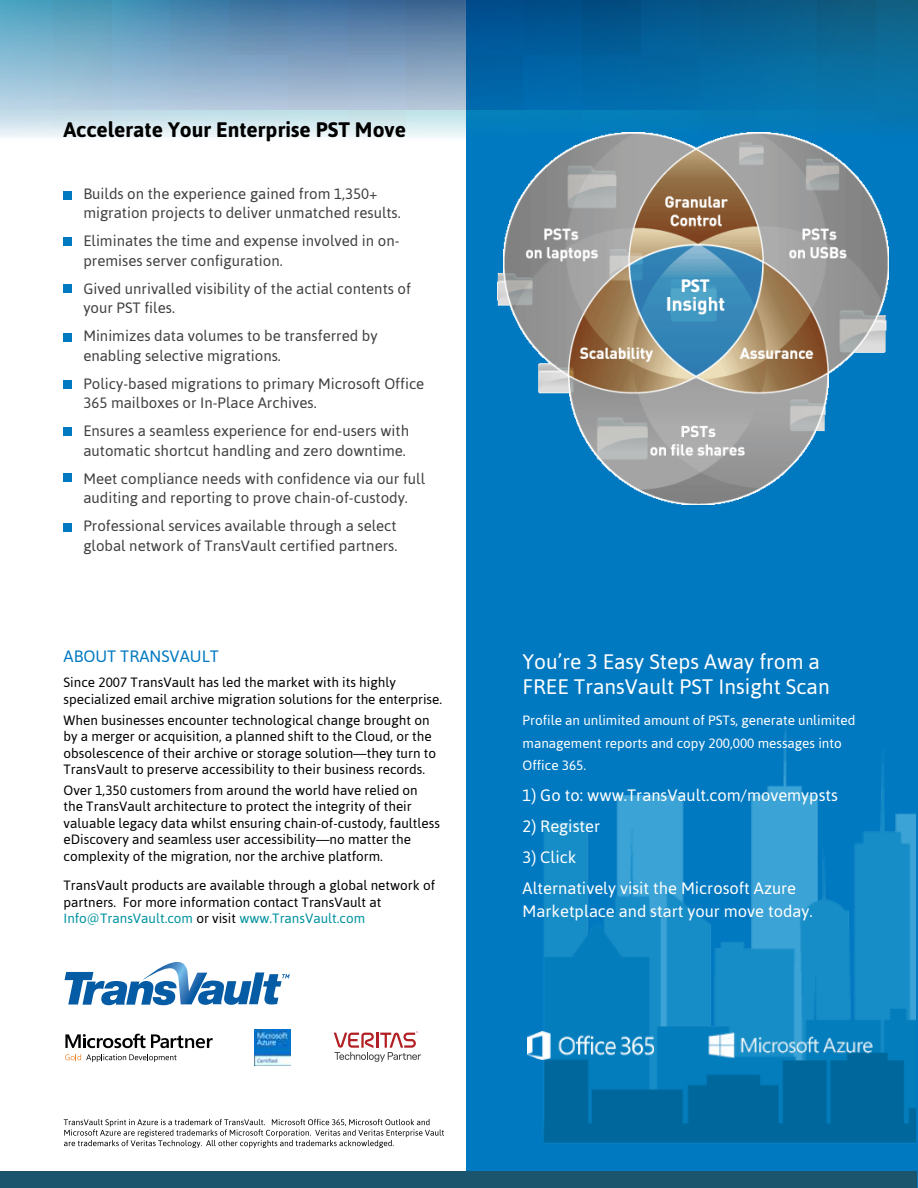
<style>
.page{position:relative;width:918px;height:1188px;background:#fff}
.page>*{position:absolute;margin:0;border:0;box-sizing:border-box;transform-origin:0 0}
.t1{font:21px/25.2px "Asap";color:#fff}
.t2{font:700 21px "Asap";color:#000}
.t3{font:700 18px "Asap";color:#fff}
.t4{font:16.5px/31px "Asap";color:#fff}
.t5{font:16.5px "Asap";color:#0079c1}
.t6{font:15px/19.5px "Asap";color:#414042}
.t7{font:13.5px/16.5px "Asap";color:#000}
.t8{font:13.5px/22.5px "Asap";color:#fff}
.s1{color:#00929f}
</style>
<div class="page">
<div style="left:466px;top:0;width:452px;height:1188px;background:#0079c1"></div>
<img style="left:468px;top:724px;width:448px;height:448px">
<div style="left:63px;top:191px;width:9px;height:9px;background:#0079c1"></div>
<div style="left:63px;top:238px;width:9px;height:8px;background:#0079c1"></div>
<div style="left:63px;top:285px;width:9px;height:8px;background:#0079c1"></div>
<div style="left:63px;top:333px;width:9px;height:8px;background:#0079c1"></div>
<div style="left:63px;top:380px;width:9px;height:8px;background:#0079c1"></div>
<div style="left:63px;top:428px;width:9px;height:8px;background:#0079c1"></div>
<div style="left:63px;top:474px;width:9px;height:8px;background:#0079c1"></div>
<div style="left:63px;top:523px;width:9px;height:8px;background:#0079c1"></div>
<div style="left:523px;top:110px;width:59px;height:54px;background:#037dbb"></div>
<div style="left:582px;top:110px;width:59px;height:54px;background:#047ebb"></div>
<div style="left:641px;top:110px;width:59px;height:54px;background:#047cba"></div>
<svg style="left:288px;top:110px;width:59px;height:27px"></svg>
<svg style="left:347px;top:110px;width:59px;height:27px"></svg>
<svg style="left:406px;top:110px;width:58px;height:27px"></svg>
<div style="left:464px;top:110px;width:59px;height:54px;background:#027cbe"></div>
<div style="left:700px;top:110px;width:59px;height:54px;background:#0479b7"></div>
<div style="left:759px;top:110px;width:58px;height:54px;background:#047ab8"></div>
<div style="left:817px;top:110px;width:59px;height:54px;background:#0479b6"></div>
<svg style="left:229px;top:110px;width:59px;height:27px"></svg>
<svg style="left:53px;top:110px;width:58px;height:27px"></svg>
<svg style="left:0;top:110px;width:53px;height:27px"></svg>
<svg style="left:170px;top:110px;width:59px;height:27px"></svg>
<svg style="left:111px;top:110px;width:59px;height:27px"></svg>
<div style="left:876px;top:110px;width:42px;height:54px;background:#0277ba"></div>
<svg style="left:0;top:0;width:918px;height:110px"></svg>
<svg style="left:65px;top:1033px;width:148px;height:29px"></svg>
<svg style="left:65px;top:962px;width:225px;height:43px"></svg>
<svg style="left:334px;top:1032px;width:87px;height:30px"></svg>
<div style="left:0;top:1172px;width:917px;height:16px;background:#1a546d"></div>
<img style="left:705px;top:1014px;width:171px;height:60px">
<img style="left:527px;top:1031px;width:126px;height:28px">
<svg style="left:64px;top:1119px;width:380px;height:29px"></svg>
<img style="left:254px;top:1029px;width:36px;height:36px">
<img style="left:498px;top:133px;width:390px;height:371px">
<h1 class="t2" style="left:63px;top:117px;width:344px">Accelerate Your Enterprise PST Move</h1>
<p class="t6" style="left:83px;top:184px;width:319px">Builds on the experience gained from 1,350+ migration projects to deliver unmatched results.</p>
<p class="t6" style="left:83px;top:231px;width:318px">Eliminates the time and expense involved in on&shy;premises server configuration.</p>
<p class="t6" style="left:83px;top:279px;width:329px">Gived unrivalled visibility of the actial contents of your PST files.</p>
<p class="t6" style="left:83px;top:326px;width:296px">Minimizes data volumes to be transferred by enabling selective migrations.</p>
<p class="t6" style="left:83px;top:374px;width:343px">Policy-based migrations to primary Microsoft Office<br>365 mailboxes or In-Place Archives.</p>
<p class="t6" style="left:83px;top:421px;width:327px">Ensures a seamless experience for end-users with automatic shortcut handling and zero downtime.</p>
<p class="t6" style="left:83px;top:469px;width:343px">Meet compliance needs with confidence via our full auditing and reporting to prove chain-of-custody.</p>
<p class="t6" style="left:83px;top:516px;width:316px">Professional services available through a select global network of TransVault certified partners.</p>
<p class="t5" style="left:64px;top:647px;width:157px">ABOUT TRANSVAULT</p>
<p class="t7" style="left:64px;top:674px;width:380px">Since 2007 TransVault has led the market with its highly specialized email archive migration solutions for the enterprise.</p>
<p class="t7" style="left:64px;top:711px;width:374px">When businesses encounter technological change brought on by a merger or acquisition, a planned shift to the Cloud, or the obsolescence of their archive or storage solution—they turn to TransVault to preserve accessibility to their business records.</p>
<p class="t7" style="left:64px;top:782px;width:378px">Over 1,350 customers from around the world have relied on the TransVault architecture to protect the integrity of their valuable legacy data whilst ensuring chain-of-custody, faultless eDiscovery and seamless user accessibility—no matter the complexity of the migration, nor the archive platform.</p>
<p class="t7" style="left:64px;top:877px;width:373px">TransVault products are available through a global network of partners. For more information contact TransVault at<br><span class="s1">Info@TransVault.com</span> or visit <span class="s1">www.TransVault.com</span></p>
<h2 class="t3" style="left:681px;top:275px;width:31px">PST</h2>
<h1 class="t1" style="left:523px;top:649px;width:309px">You’re 3 Easy Steps Away from a<br>FREE TransVault PST Insight Scan</h1>
<p class="t8" style="left:523px;top:709px;width:334px">Profile an unlimited amount of PSTs, generate unlimited management reports and copy 200,000 messages into<br>Office 365.</p>
<p class="t4" style="left:523px;top:780px;width:317px">1) Go to: www.TransVault.com/movemypsts</p>
<p class="t4" style="left:523px;top:811px;width:79px">2) Register</p>
<p class="t4" style="left:523px;top:842px;width:275px">3) Click<br>Alternatively visit the Microsoft Azure</p>
<p class="t4" style="left:523px;top:895px;width:292px">Marketplace and start your move today.</p>
</div>
